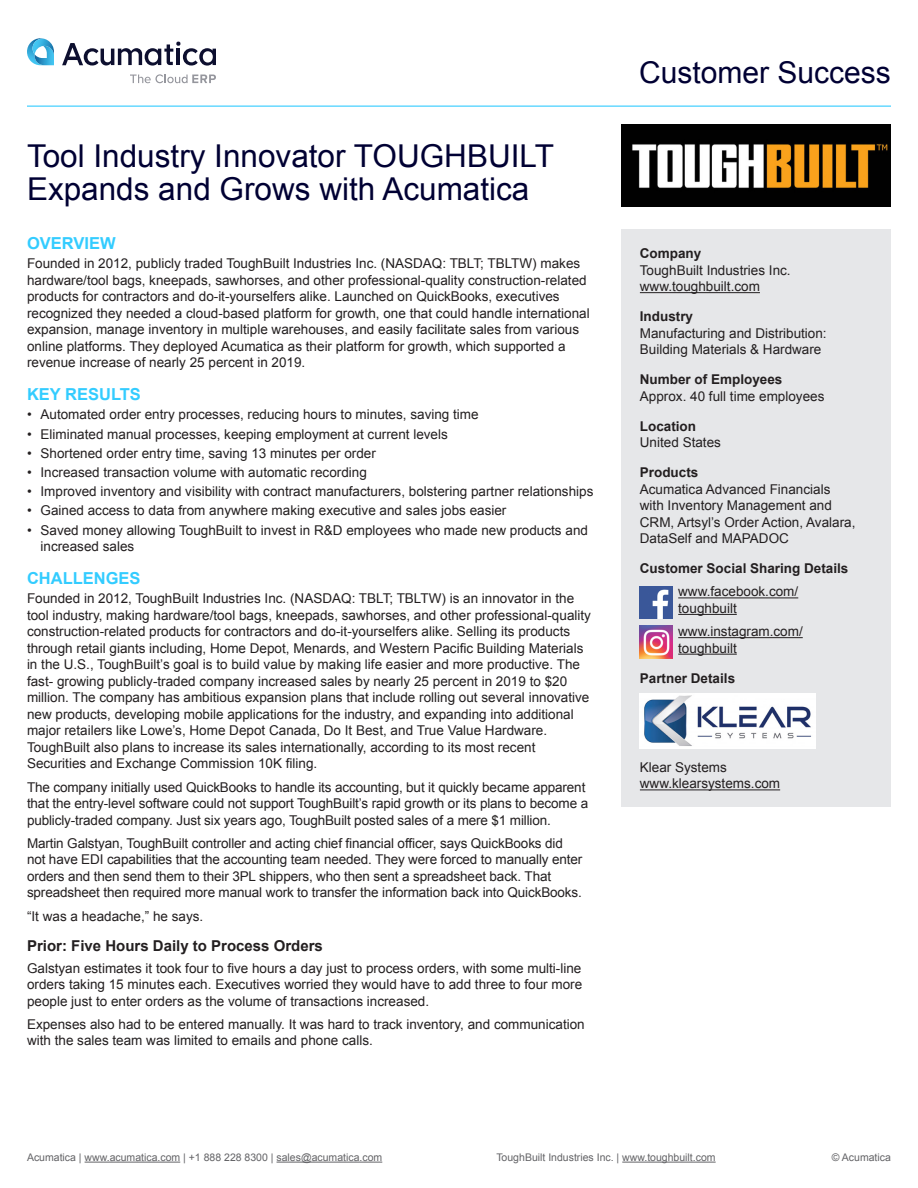
<style>
.page{position:relative;width:918px;height:1188px;background:#fff}
.page>*{position:absolute;margin:0;border:0;box-sizing:border-box;transform-origin:0 0}
.t1{font:31.5px "Arial";color:#003}
.t2{font:30px "Arial";color:#003}
.Subhead{font:700 16.5px "Arial";color:#3cf}
.Sub_Subhead{font:700 15px "Arial";color:#231f20}
.Body_Copy{font:13.5px/16.5px "Arial";color:#231f20}
.Side_Bar_Subheads{font:700 13.5px "Arial";color:#231f20}
.Social_Media_Bullets_2L{font:13.5px/16.5px "Arial";color:#231f20}
.t3{font:10.5px "Arial";color:#636366}
</style>
<div class="page">
<hr style="left:27px;top:106px;width:864px;height:1px;background:#3cf">
<svg style="left:62px;top:42px;width:154px;height:24px"></svg>
<svg style="left:27px;top:38px;width:27px;height:27px"></svg>
<svg style="left:130px;top:74px;width:86px;height:9px"></svg>
<hr style="left:85px;top:1162px;width:95px;height:1px;background:#636366">
<hr style="left:277px;top:1162px;width:105px;height:1px;background:#636366">
<div style="left:621px;top:230px;width:270px;height:577px;background:#e6e7e9"></div>
<hr style="left:640px;top:292px;width:120px;height:1px;background:#231f20">
<hr style="left:678px;top:597px;width:120px;height:1px;background:#231f20">
<hr style="left:678px;top:614px;width:59px;height:1px;background:#231f20">
<hr style="left:678px;top:637px;width:125px;height:1px;background:#231f20">
<hr style="left:678px;top:654px;width:59px;height:1px;background:#231f20">
<hr style="left:640px;top:789px;width:140px;height:1px;background:#231f20">
<img style="left:640px;top:586px;width:33px;height:33px">
<img style="left:640px;top:626px;width:33px;height:33px">
<img style="left:640px;top:694px;width:175px;height:55px">
<img style="left:621px;top:124px;width:270px;height:82px">
<hr style="left:622px;top:1162px;width:94px;height:1px;background:#636366">
<p class="t1" style="left:27px;top:135px;width:528px">Tool Industry Innovator TOUGHBUILT</p>
<p class="t1" style="left:27px;top:168px;width:504px">Expands and Grows with Acumatica</p>
<p class="Subhead" style="left:27px;top:232px;width:90px">OVERVIEW</p>
<p class="Body_Copy" style="left:27px;top:255px;width:564px">Founded in 2012, publicly traded ToughBuilt Industries Inc. (NASDAQ: TBLT; TBLTW) makes hardware/tool bags, kneepads, sawhorses, and other professional-quality construction-related products for contractors and do-it-yourselfers alike. Launched on QuickBooks, executives recognized they needed a cloud-based platform for growth, one that could handle international expansion, manage inventory in multiple warehouses, and easily facilitate sales from various online platforms. They deployed Acumatica as their platform for growth, which supported a revenue increase of nearly 25 percent in 2019.</p>
<p class="Subhead" style="left:27px;top:384px;width:115px">KEY RESULTS</p>
<p class="Body_Copy" style="left:27px;top:407px;width:453px">• Automated order entry processes, reducing hours to minutes, saving time</p>
<p class="Body_Copy" style="left:27px;top:426px;width:422px">• Eliminated manual processes, keeping employment at current levels</p>
<p class="Body_Copy" style="left:27px;top:445px;width:350px">• Shortened order entry time, saving 13 minutes per order</p>
<p class="Body_Copy" style="left:27px;top:464px;width:341px">• Increased transaction volume with automatic recording</p>
<p class="Body_Copy" style="left:27px;top:483px;width:568px">• Improved inventory and visibility with contract manufacturers, bolstering partner relationships</p>
<p class="Body_Copy" style="left:27px;top:503px;width:481px">• Gained access to data from anywhere making executive and sales jobs easier</p>
<p class="Body_Copy" style="left:40px;top:522px;width:549px;text-indent:-14px">• Saved money allowing ToughBuilt to invest in R&amp;D employees who made new products and increased sales</p>
<p class="Subhead" style="left:27px;top:568px;width:115px">CHALLENGES</p>
<p class="Body_Copy" style="left:27px;top:591px;width:566px">Founded in 2012, ToughBuilt Industries Inc. (NASDAQ: TBLT; TBLTW) is an innovator in the tool industry, making hardware/tool bags, kneepads, sawhorses, and other professional-quality construction-related products for contractors and do-it-yourselfers alike. Selling its products through retail giants including, Home Depot, Menards, and Western Pacific Building Materials in the U.S., ToughBuilt’s goal is to build value by making life easier and more productive. The fast- growing publicly-traded company increased sales by nearly 25 percent in 2019 to $20 million. The company has ambitious expansion plans that include rolling out several innovative new products, developing mobile applications for the industry, and expanding into additional major retailers like Lowe’s, Home Depot Canada, Do It Best, and True Value Hardware.<br>ToughBuilt also plans to increase its sales internationally, according to its most recent Securities and Exchange Commission 10K filing.</p>
<p class="Body_Copy" style="left:27px;top:779px;width:563px">The company initially used QuickBooks to handle its accounting, but it quickly became apparent that the entry-level software could not support ToughBuilt’s rapid growth or its plans to become a publicly-traded company. Just six years ago, ToughBuilt posted sales of a mere $1 million.</p>
<p class="Body_Copy" style="left:27px;top:835px;width:557px">Martin Galstyan, ToughBuilt controller and acting chief financial officer, says QuickBooks did not have EDI capabilities that the accounting team needed. They were forced to manually enter orders and then send them to their 3PL shippers, who then sent a spreadsheet back. That spreadsheet then required more manual work to transfer the information back into QuickBooks.</p>
<p class="Body_Copy" style="left:27px;top:908px;width:178px">“It was a headache,” he says.</p>
<p class="Sub_Subhead" style="left:27px;top:935px;width:297px">Prior: Five Hours Daily to Process Orders</p>
<p class="Body_Copy" style="left:27px;top:960px;width:557px;text-align:justify">Galstyan estimates it took four to five hours a day just to process orders, with some multi-line orders taking 15 minutes each. Executives worried they would have to add three to four more people just to enter orders as the volume of transactions increased.</p>
<p class="Body_Copy" style="left:27px;top:1016px;width:559px">Expenses also had to be entered manually. It was hard to track inventory, and communication with the sales team was limited to emails and phone calls.</p>
<h2 class="t2" style="left:639px;top:53px;width:253px">Customer Success</h2>
<p class="Side_Bar_Subheads" style="left:640px;top:245px;width:63px">Company</p>
<p class="Body_Copy" style="left:640px;top:262px;width:152px">ToughBuilt Industries Inc. www.toughbuilt.com</p>
<p class="Side_Bar_Subheads" style="left:640px;top:308px;width:55px">Industry</p>
<p class="Body_Copy" style="left:640px;top:325px;width:188px">Manufacturing and Distribution:<br>Building Materials &amp; Hardware</p>
<p class="Side_Bar_Subheads" style="left:640px;top:371px;width:144px">Number of Employees</p>
<p class="Body_Copy" style="left:640px;top:388px;width:186px">Approx. 40 full time employees</p>
<p class="Side_Bar_Subheads" style="left:640px;top:417px;width:58px">Location</p>
<p class="Body_Copy" style="left:640px;top:434px;width:83px">United States</p>
<p class="Side_Bar_Subheads" style="left:640px;top:464px;width:60px">Products</p>
<p class="Body_Copy" style="left:640px;top:481px;width:217px">Acumatica Advanced Financials with Inventory Management and<br>CRM, Artsyl’s Order Action, Avalara,<br>DataSelf and MAPADOC</p>
<p class="Side_Bar_Subheads" style="left:640px;top:560px;width:210px">Customer Social Sharing Details</p>
<p class="Social_Media_Bullets_2L" style="left:678px;top:584px;width:122px">www.facebook.com/ toughbuilt</p>
<p class="Social_Media_Bullets_2L" style="left:678px;top:623px;width:126px">www.instagram.com/ toughbuilt</p>
<p class="Side_Bar_Subheads" style="left:640px;top:669px;width:97px">Partner Details</p>
<p class="Body_Copy" style="left:640px;top:759px;width:142px">Klear Systems www.klearsystems.com</p>
<p class="t3" style="left:27px;top:1150px;width:357px">Acumatica | www.acumatica.com | +1 888 228 8300 | sales@acumatica.com</p>
<p class="t3" style="left:832px;top:1150px;width:61px">© Acumatica</p>
<p class="t3" style="left:496px;top:1150px;width:221px">ToughBuilt Industries Inc. | www.toughbuilt.com</p>
</div>
